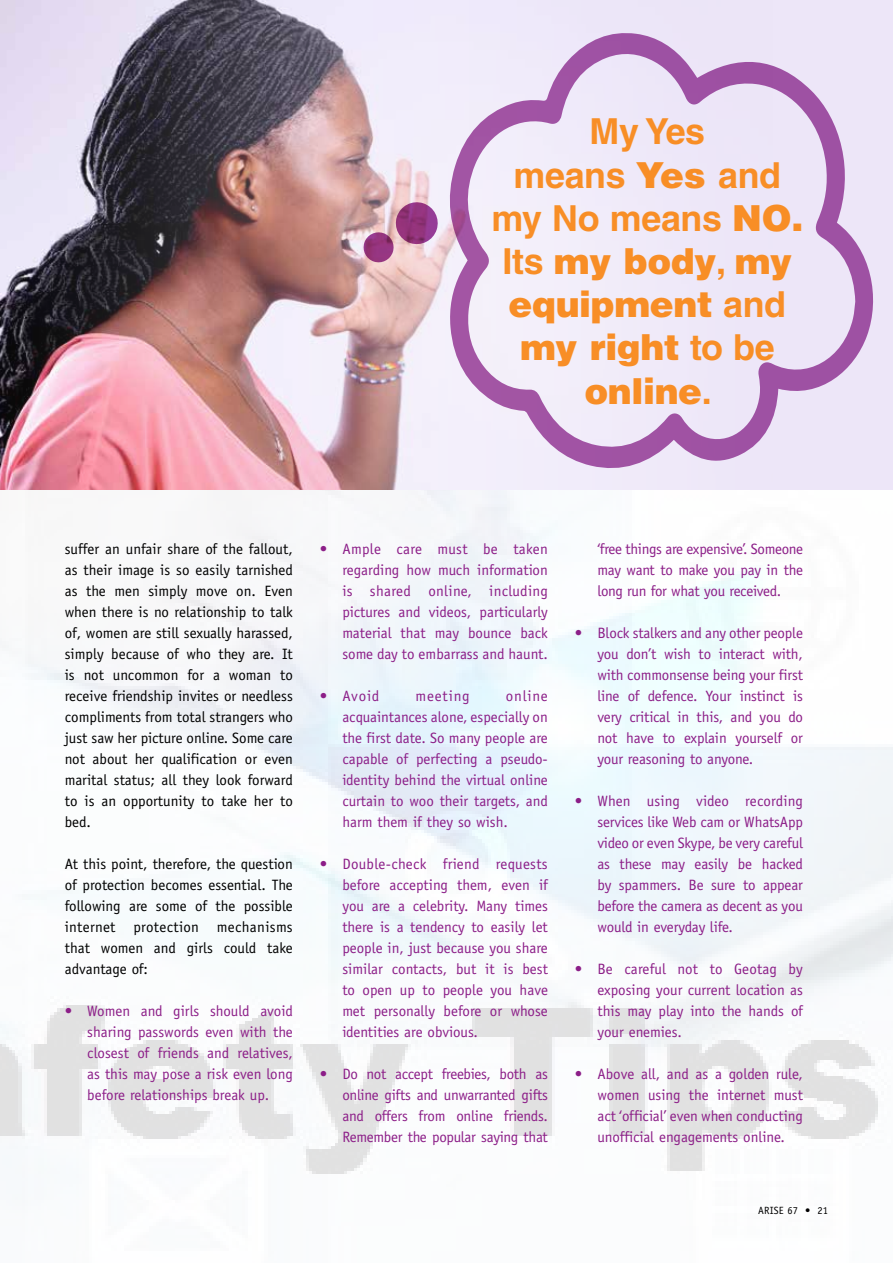
<style>
.page{position:relative;width:893px;height:1263px;background:#fff}
.page>*{position:absolute;margin:0;border:0;box-sizing:border-box;transform-origin:0 0}
.t1{font:900 35.85px/43.2px "Helvetica LT Std";letter-spacing:-.01em;color:#f88e26;text-align:center}
.t2{font:15px/21px "Officina Sans Std";letter-spacing:-.01em;color:#8c1e88;text-align:justify}
.t3{font:15px/21px "Officina Sans Std";color:#000;text-align:justify}
.t4{font:15px "Officina Sans Std";letter-spacing:.055em;color:#8c1e88}
.t5{font:10.5px "Officina Sans Std";letter-spacing:.025em;color:#000}
.s1{font-weight:700}
</style>
<div class="page">
<img style="left:0;top:489px;width:893px;height:685px">
<div style="left:0;top:0;width:893px;height:489px;background:#ede6f8"></div>
<img style="left:0;top:0;width:448px;height:489px">
<svg style="left:448px;top:33px;width:426px;height:435px"></svg>
<svg style="left:362px;top:200px;width:78px;height:64px"></svg>
<h1 class="t1" style="left:492px;top:109px;width:313px"><span class="s1">My Yes<br>means</span> Yes <span class="s1">and my No means</span> NO.<br><span class="s1">Its</span> my body<span class="s1">,</span> my equipment <span class="s1">and </span>my right <span class="s1">to be </span>online<span class="s1">.</span></h1>
<p class="t3" style="left:65px;top:538px;width:230px">suffer an unfair share of the fallout, as their image is so easily tarnished as the men simply move on. Even when there is no relationship to talk of, women are still sexually harassed, simply because of who they are. It is not uncommon for a woman to receive friendship invites or needless compliments from total strangers who just saw her picture online. Some care not about her qualification or even marital status; all they look forward to is an opportunity to take her to bed.</p>
<p class="t3" style="left:65px;top:853px;width:230px">At this point, therefore, the question of protection becomes essential. The following are some of the possible internet protection mechanisms that women and girls could take advantage of:</p>
<p class="t2" style="left:87px;top:1000px;width:207px;text-indent:-22px">• Women and girls should avoid sharing passwords even with the closest of friends and relatives, as this may pose a risk even long before relationships break up.</p>
<p class="t2" style="left:342px;top:538px;width:207px;text-indent:-22px">• Ample care must be taken regarding how much information is shared online, including pictures and videos, particularly material that may bounce back some day to embarrass and haunt.</p>
<p class="t2" style="left:320px;top:685px;width:61px">• Avoid</p>
<p class="t4" style="left:416px;top:687px;width:55px">meeting</p>
<p class="t2" style="left:342px;top:685px;width:207px;text-indent:164px">online acquaintances alone, especially on the first date. So many people are capable of perfecting a pseudo&shy;identity behind the virtual online curtain to woo their targets, and harm them if they so wish.</p>
<p class="t2" style="left:342px;top:853px;width:207px;text-indent:-22px">• Double-check friend requests before accepting them, even if you are a celebrity. Many times there is a tendency to easily let people in, just because you share similar contacts, but it is best to open up to people you have met personally before or whose identities are obvious.</p>
<p class="t2" style="left:342px;top:1063px;width:207px;text-indent:-22px">• Do not accept freebies, both as online gifts and unwarranted gifts and offers from online friends.<br>Remember the popular saying that</p>
<p class="t2" style="left:597px;top:538px;width:207px">‘free things are expensive’. Someone may want to make you pay in the long run for what you received.</p>
<p class="t2" style="left:597px;top:622px;width:207px;text-indent:-22px">• Block stalkers and any other people you don’t wish to interact with, with commonsense being your first line of defence. Your instinct is very critical in this, and you do not have to explain yourself or your reasoning to anyone.</p>
<p class="t2" style="left:597px;top:790px;width:207px;text-indent:-22px">• When using video recording services like Web cam or WhatsApp video or even Skype, be very careful as these may easily be hacked by spammers. Be sure to appear before the camera as decent as you would in everyday life.</p>
<p class="t2" style="left:597px;top:958px;width:207px;text-indent:-22px">• Be careful not to Geotag by exposing your current location as this may play into the hands of your enemies.</p>
<p class="t2" style="left:597px;top:1063px;width:207px;text-indent:-22px">• Above all, and as a golden rule, women using the internet must act ‘official’ even when conducting unofficial engagements online.</p>
<p class="t5" style="left:758px;top:1204px;width:72px">ARISE 67 • 21</p>
</div>
